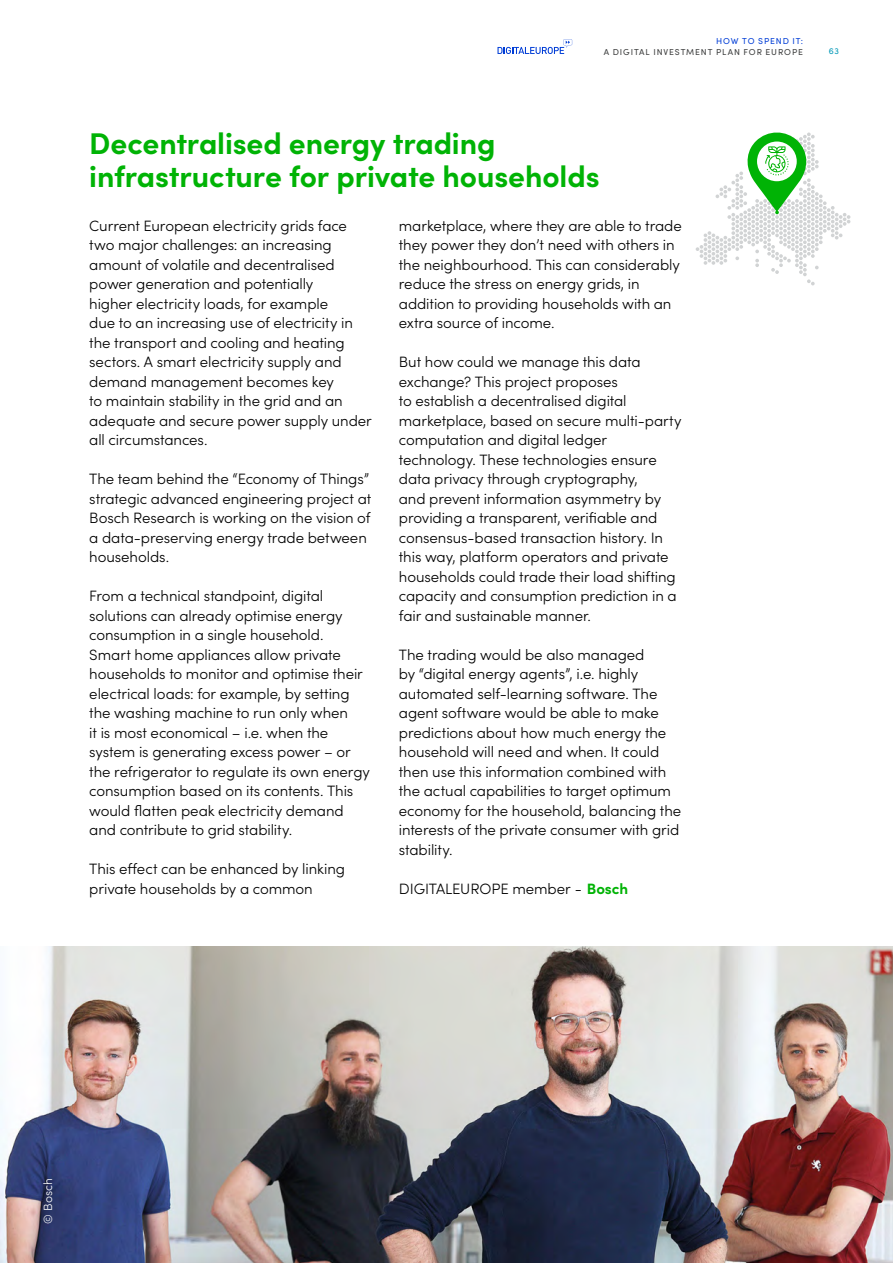
<style>
.page{position:relative;width:893px;height:1263px;background:#fff}
.page>*{position:absolute;margin:0;border:0;box-sizing:border-box;transform-origin:0 0}
.t1{font:700 30px/33px "Sofia Pro";letter-spacing:-.005em;color:#00b305}
.t2{font:300 15px/19.5px "Sofia Pro";letter-spacing:-.005em;color:#000}
.t3{font:300 12px "Sofia Pro";letter-spacing:.015em;color:#fff}
.t4{font:8.7px "Sofia Pro";letter-spacing:.105em;color:#3c3d3d}
.t5{font:8.7px "Sofia Pro";letter-spacing:.1em;color:#003dd6}
.t6{font:8.7px "Sofia Pro";color:#0098b7}
.s1{font-weight:700;color:#00b305}
</style>
<div class="page">
<svg style="left:696px;top:132px;width:154px;height:153px"></svg>
<img style="left:0;top:946px;width:893px;height:317px">
<svg style="left:497px;top:39px;width:75px;height:15px"></svg>
<p class="t5" style="left:716px;top:35px;width:88px">HOW TO SPEND IT:</p>
<p class="t4" style="left:604px;top:46px;width:201px">A DIGITAL INVESTMENT PLAN FOR EUROPE</p>
<p class="t6" style="left:829px;top:45px;width:11px">63</p>
<h1 class="t1" style="left:89px;top:125px;width:512px">Decentralised energy trading infrastructure for private households</h1>
<p class="t2" style="left:399px;top:215px;width:284px">marketplace, where they are able to trade they power they don’t need with others in the neighbourhood. This can considerably reduce the stress on energy grids, in addition to providing households with an extra source of income.</p>
<p class="t2" style="left:399px;top:351px;width:284px">But how could we manage this data exchange? This project proposes<br>to establish a decentralised digital marketplace, based on secure multi-party computation and digital ledger technology. These technologies ensure data privacy through cryptography,<br>and prevent information asymmetry by providing a transparent, verifiable and consensus-based transaction history. In this way, platform operators and private households could trade their load shifting capacity and consumption prediction in a fair and sustainable manner.</p>
<p class="t2" style="left:399px;top:644px;width:284px">The trading would be also managed<br>by “digital energy agents”, i.e. highly automated self-learning software. The agent software would be able to make predictions about how much energy the household will need and when. It could then use this information combined with the actual capabilities to target optimum economy for the household, balancing the interests of the private consumer with grid stability.</p>
<p class="t2" style="left:399px;top:878px;width:231px">DIGITALEUROPE member - <span class="s1">Bosch</span></p>
<p class="t2" style="left:89px;top:215px;width:284px">Current European electricity grids face two major challenges: an increasing amount of volatile and decentralised power generation and potentially<br>higher electricity loads, for example<br>due to an increasing use of electricity in the transport and cooling and heating sectors. A smart electricity supply and demand management becomes key<br>to maintain stability in the grid and an adequate and secure power supply under all circumstances.</p>
<p class="t2" style="left:89px;top:468px;width:284px">The team behind the “Economy of Things” strategic advanced engineering project at Bosch Research is working on the vision of a data-preserving energy trade between households.</p>
<p class="t2" style="left:89px;top:585px;width:282px">From a technical standpoint, digital solutions can already optimise energy consumption in a single household.<br>Smart home appliances allow private households to monitor and optimise their electrical loads: for example, by setting the washing machine to run only when<br>it is most economical – i.e. when the system is generating excess power – or the refrigerator to regulate its own energy consumption based on its contents. This would flatten peak electricity demand and contribute to grid stability.</p>
<p class="t2" style="left:89px;top:858px;width:257px">This effect can be enhanced by linking private households by a common</p>
<p class="t3" style="left:39px;top:1224px;width:47px;rotate:-90deg">© Bosch</p>
</div>
